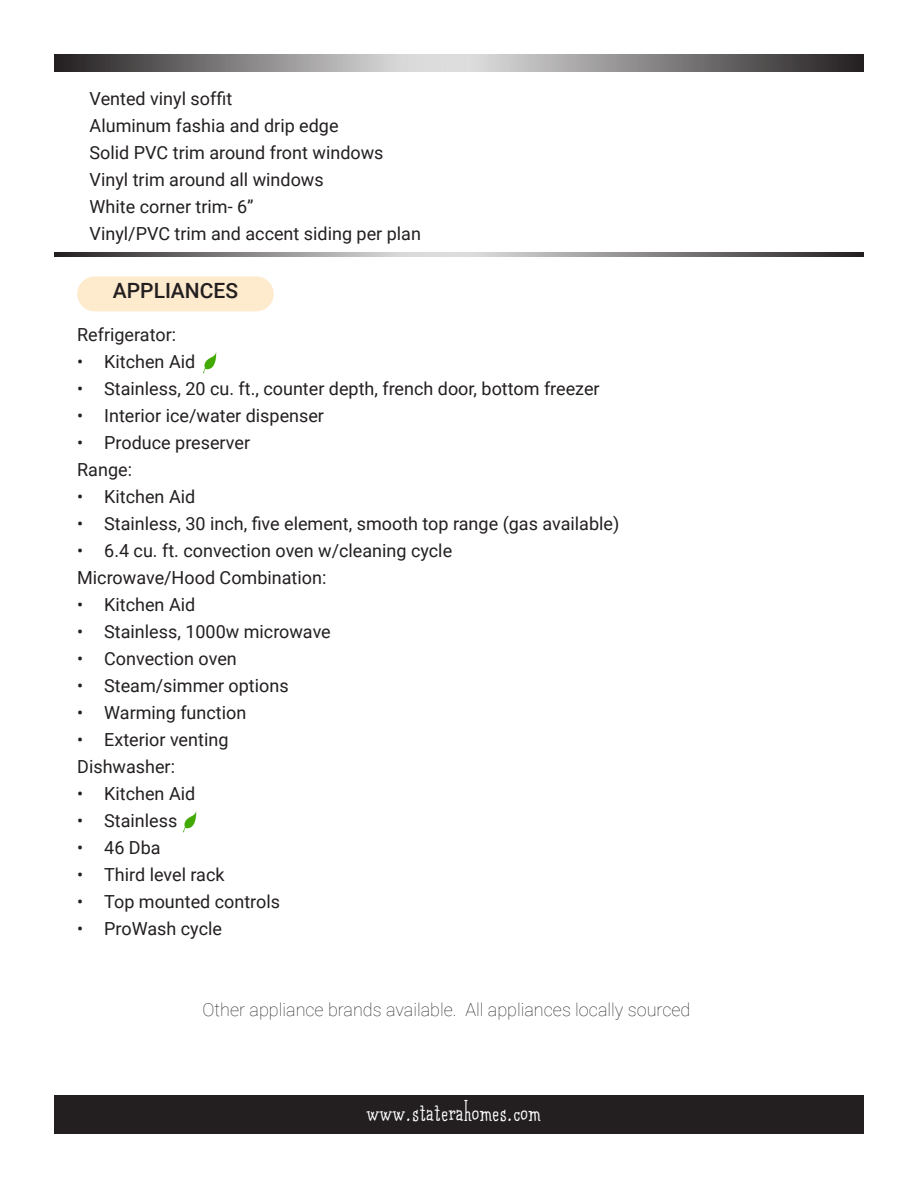
<style>
.page{position:relative;width:918px;height:1188px;background:#fff}
.page>*{position:absolute;margin:0;border:0;box-sizing:border-box;transform-origin:0 0}
.t1{font:27px "Qarrotface";letter-spacing:-.03em;color:#fff}
.t2{font:500 21px "Roboto";color:#231f20}
.t3{font:18px "Roboto";color:#231f20}
.t4{font:100 18px "Roboto";color:#231f20}
</style>
<div class="page">
<div style="left:54px;top:1096px;width:810px;height:38px;background:#231f20"></div>
<svg style="left:54px;top:54px;width:347px;height:17px"></svg>
<svg style="left:401px;top:54px;width:463px;height:17px"></svg>
<div style="left:77px;top:276px;width:197px;height:35px;background:#feeacc;border-radius:17px"></div>
<svg style="left:54px;top:253px;width:347px;height:4px"></svg>
<svg style="left:401px;top:253px;width:463px;height:4px"></svg>
<img style="left:203px;top:352px;width:14px;height:22px">
<img style="left:183px;top:811px;width:14px;height:22px">
<p class="t3" style="left:90px;top:86px;width:144px">Vented vinyl soffit</p>
<p class="t3" style="left:90px;top:113px;width:250px">Aluminum fashia and drip edge</p>
<p class="t3" style="left:90px;top:140px;width:295px">Solid PVC trim around front windows</p>
<p class="t3" style="left:90px;top:167px;width:236px">Vinyl trim around all windows</p>
<p class="t3" style="left:90px;top:194px;width:166px">White corner trim- 6”</p>
<p class="t3" style="left:90px;top:221px;width:333px">Vinyl/PVC trim and accent siding per plan</p>
<p class="t2" style="left:113px;top:276px;width:127px">APPLIANCES</p>
<p class="t3" style="left:77px;top:322px;width:100px">Refrigerator:</p>
<p class="t3" style="left:77px;top:349px;width:120px">• Kitchen Aid</p>
<p class="t3" style="left:77px;top:376px;width:524px">• Stainless, 20 cu. ft., counter depth, french door, bottom freezer</p>
<p class="t3" style="left:77px;top:403px;width:248px">• Interior ice/water dispenser</p>
<p class="t3" style="left:77px;top:430px;width:174px">• Produce preserver</p>
<p class="t3" style="left:77px;top:457px;width:56px">Range:</p>
<p class="t3" style="left:77px;top:484px;width:120px">• Kitchen Aid</p>
<p class="t3" style="left:77px;top:511px;width:544px">• Stainless, 30 inch, five element, smooth top range (gas available)</p>
<p class="t3" style="left:77px;top:538px;width:377px">• 6.4 cu. ft. convection oven w/cleaning cycle</p>
<p class="t3" style="left:77px;top:565px;width:251px">Microwave/Hood Combination:</p>
<p class="t3" style="left:77px;top:592px;width:120px">• Kitchen Aid</p>
<p class="t3" style="left:77px;top:619px;width:255px">• Stainless, 1000w microwave</p>
<p class="t3" style="left:77px;top:646px;width:161px">• Convection oven</p>
<p class="t3" style="left:77px;top:673px;width:213px">• Steam/simmer options</p>
<p class="t3" style="left:77px;top:700px;width:171px">• Warming function</p>
<p class="t3" style="left:77px;top:727px;width:153px">• Exterior venting</p>
<p class="t3" style="left:77px;top:754px;width:99px">Dishwasher:</p>
<p class="t3" style="left:77px;top:781px;width:120px">• Kitchen Aid</p>
<p class="t3" style="left:77px;top:808px;width:102px">• Stainless</p>
<p class="t3" style="left:77px;top:835px;width:85px">• 46 Dba</p>
<p class="t3" style="left:77px;top:862px;width:149px">• Third level rack</p>
<p class="t3" style="left:77px;top:889px;width:204px">• Top mounted controls</p>
<p class="t3" style="left:77px;top:916px;width:146px">• ProWash cycle</p>
<p class="t4" style="left:203px;top:997px;width:489px">Other appliance brands available. All appliances locally sourced</p>
<p class="t1" style="left:366px;top:1099px;width:177px">www.staterahomes.com</p>
</div>
